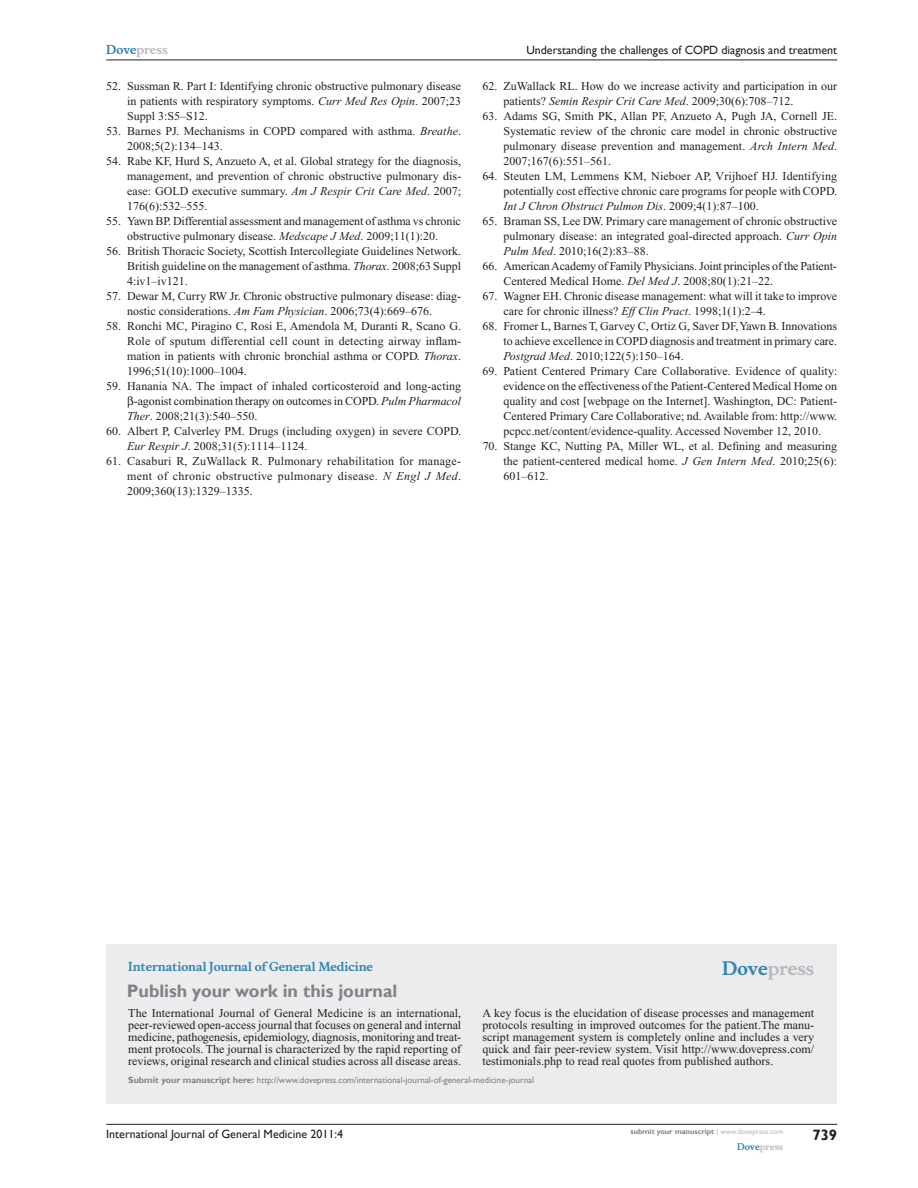
<style>
.page{position:relative;width:918px;height:1188px;background:#fff}
.page>*{position:absolute;margin:0;border:0;box-sizing:border-box;transform-origin:0 0}
.t1{font:700 18px "Gill Sans";color:#808285}
.t2{font:700 18px "Musee";color:#b8b9bc}
.t3{font:700 15px "Gill Sans";color:#231f20}
.t4{font:12px/15px "Times New Roman";color:#231f20;text-align:justify}
.t5{font:12px "Gill Sans";color:#231f20}
.t6{font:700 12px "Musee";color:#3485ae}
.t7{font:700 12px "Musee";color:#b8b9bc}
.t8{font:9px "Gill Sans";color:#808285}
.t9{font:700 9px "Musee";color:#b8b9bc}
.t10{font:700 7.5px "Gill Sans";color:#808285}
.s1{color:#3485ae}
.s2{font-style:italic}
.s3{font-weight:700}
.s4{font-weight:400;color:#b8b9bc}
</style>
<div class="page">
<div style="left:106px;top:944px;width:731px;height:159px;background:#ececee"></div>
<hr style="left:106px;top:1124px;width:731px;height:1px;background:#231f20">
<hr style="left:106px;top:60px;width:731px;height:1px;background:#231f20">
<p class="t7" style="left:106px;top:43px;width:63px"><span class="s1">Dove</span>press</p>
<p class="t4" style="left:127px;top:79px;width:335px;text-indent:-21px">52. Sussman R. Part I: Identifying chronic obstructive pulmonary disease in patients with respiratory symptoms. <span class="s2">Curr Med Res Opin</span>. 2007;23<br>Suppl 3:S5–S12.</p>
<p class="t4" style="left:127px;top:124px;width:335px;text-indent:-21px">53. Barnes PJ. Mechanisms in COPD compared with asthma. <span class="s2">Breathe</span>.<br>2008;5(2):134–143.</p>
<p class="t4" style="left:127px;top:154px;width:336px;text-indent:-21px">54. Rabe KF, Hurd S, Anzueto A, et al. Global strategy for the diagnosis, management, and prevention of chronic obstructive pulmonary dis&shy;ease: GOLD executive summary. <span class="s2">Am J Respir Crit Care Med</span>. 2007; 176(6):532–555.</p>
<p class="t4" style="left:106px;top:214px;width:356px;text-align:center">55. Yawn BP. Differential assessment and management of asthma vs chronic obstructive pulmonary disease. <span class="s2">Medscape J Med</span>. 2009;11(1):20.</p>
<p class="t4" style="left:127px;top:244px;width:335px;text-indent:-21px">56. British Thoracic Society, Scottish Intercollegiate Guidelines Network.<br>British guideline on the management of asthma. <span class="s2">Thorax</span>. 2008;63 Suppl 4:iv1–iv121.</p>
<p class="t4" style="left:127px;top:289px;width:335px;text-indent:-21px">57. Dewar M, Curry RW Jr. Chronic obstructive pulmonary disease: diag&shy;nostic considerations. <span class="s2">Am Fam Physician</span>. 2006;73(4):669–676.</p>
<p class="t4" style="left:127px;top:319px;width:335px;text-indent:-21px">58. Ronchi MC, Piragino C, Rosi E, Amendola M, Duranti R, Scano G.<br>Role of sputum differential cell count in detecting airway inflam&shy;mation in patients with chronic bronchial asthma or COPD. <span class="s2">Thorax</span>.<br>1996;51(10):1000–1004.</p>
<p class="t4" style="left:106px;top:379px;width:356px">59. Hanania NA. The impact of inhaled corticosteroid and long-acting</p>
<p class="t4" style="left:134px;top:394px;width:329px">-agonist combination therapy on outcomes in COPD. <span class="s2">Pulm Pharmacol</span></p>
<p class="t4" style="left:127px;top:409px;width:132px"><span class="s2">Ther</span>. 2008;21(3):540–550.</p>
<p class="t4" style="left:127px;top:424px;width:335px;text-indent:-21px">60. Albert P, Calverley PM. Drugs (including oxygen) in severe COPD.<br><span class="s2">Eur Respir J</span>. 2008;31(5):1114–1124.</p>
<p class="t4" style="left:127px;top:454px;width:335px;text-indent:-21px">61. Casaburi R, ZuWallack R. Pulmonary rehabilitation for manage&shy;ment of chronic obstructive pulmonary disease. <span class="s2">N Engl J Med</span>.<br>2009;360(13):1329–1335.</p>
<p class="t5" style="left:526px;top:43px;width:312px">Understanding the challenges of COPD diagnosis and treatment</p>
<p class="t4" style="left:503px;top:79px;width:335px;text-indent:-21px">62. ZuWallack RL. How do we increase activity and participation in our patients? <span class="s2">Semin Respir Crit Care Med</span>. 2009;30(6):708–712.</p>
<p class="t4" style="left:503px;top:109px;width:335px;text-indent:-21px">63. Adams SG, Smith PK, Allan PF, Anzueto A, Pugh JA, Cornell JE.<br>Systematic review of the chronic care model in chronic obstructive pulmonary disease prevention and management. <span class="s2">Arch Intern Med</span>.<br>2007;167(6):551–561.</p>
<p class="t4" style="left:503px;top:169px;width:335px;text-indent:-21px">64. Steuten LM, Lemmens KM, Nieboer AP, Vrijhoef HJ. Identifying potentially cost effective chronic care programs for people with COPD.<br><span class="s2">Int J Chron Obstruct Pulmon Dis</span>. 2009;4(1):87–100.</p>
<p class="t4" style="left:503px;top:214px;width:335px;text-indent:-21px">65. Braman SS, Lee DW. Primary care management of chronic obstructive pulmonary disease: an integrated goal-directed approach. <span class="s2">Curr Opin Pulm Med</span>. 2010;16(2):83–88.</p>
<p class="t4" style="left:503px;top:259px;width:335px;text-indent:-21px">66. American Academy of Family Physicians. Joint principles of the Patient-<br>Centered Medical Home. <span class="s2">Del Med J</span>. 2008;80(1):21–22.</p>
<p class="t4" style="left:503px;top:289px;width:335px;text-indent:-21px">67. Wagner EH. Chronic disease management: what will it take to improve care for chronic illness? <span class="s2">Eff Clin Pract</span>. 1998;1(1):2–4.</p>
<p class="t4" style="left:503px;top:319px;width:335px;text-indent:-21px">68. Fromer L, Barnes T, Garvey C, Ortiz G, Saver DF, Yawn B. Innovations to achieve excellence in COPD diagnosis and treatment in primary care.<br><span class="s2">Postgrad Med</span>. 2010;122(5):150–164.</p>
<p class="t4" style="left:503px;top:364px;width:336px;text-indent:-21px">69. Patient Centered Primary Care Collaborative. Evidence of quality: evidence on the effectiveness of the Patient-Centered Medical Home on quality and cost [webpage on the Internet]. Washington, DC: Patient-Centered Primary Care Collaborative; nd. Available from: http://www. pcpcc.net/content/evidence-quality. Accessed November 12, 2010.</p>
<p class="t4" style="left:503px;top:439px;width:335px;text-indent:-21px">70. Stange KC, Nutting PA, Miller WL, et al. Defining and measuring the patient-centered medical home. <span class="s2">J Gen Intern Med</span>. 2010;25(6):<br>601–612.</p>
<p class="t6" style="left:128px;top:959px;width:246px">International Journal of General Medicine</p>
<h1 class="t1" style="left:127px;top:980px;width:272px">Publish your work in this journal</h1>
<h1 class="t2" style="left:722px;top:958px;width:94px"><span class="s1">Dove</span>press</h1>
<p class="t4" style="left:128px;top:1007px;width:335px;line-height:12px">The International Journal of General Medicine is an international, peer-reviewed open-access journal that focuses on general and internal medicine, pathogenesis, epidemiology, diagnosis, monitoring and treat&shy;ment protocols. The journal is characterized by the rapid reporting of reviews, original research and clinical studies across all disease areas.</p>
<p class="t4" style="left:482px;top:1007px;width:333px;line-height:12px">A key focus is the elucidation of disease processes and management protocols resulting in improved outcomes for the patient.The manu&shy;script management system is completely online and includes a very quick and fair peer-review system. Visit http://www.dovepress.com/ testimonials.php to read real quotes from published authors.</p>
<p class="t8" style="left:128px;top:1075px;width:407px"><span class="s3">Submit your manuscript here:</span> http://www.dovepress.com/international-journal-of-general-medicine-journal</p>
<p class="t5" style="left:106px;top:1127px;width:238px">International Journal of General Medicine 2011:4</p>
<p class="t10" style="left:631px;top:1127px;width:154px">submit your manuscript <span class="s4">| www.dovepress.com</span></p>
<p class="t9" style="left:737px;top:1141px;width:48px"><span class="s1">Dove</span>press</p>
<p class="t3" style="left:812px;top:1126px;width:26px">739</p>
</div>
